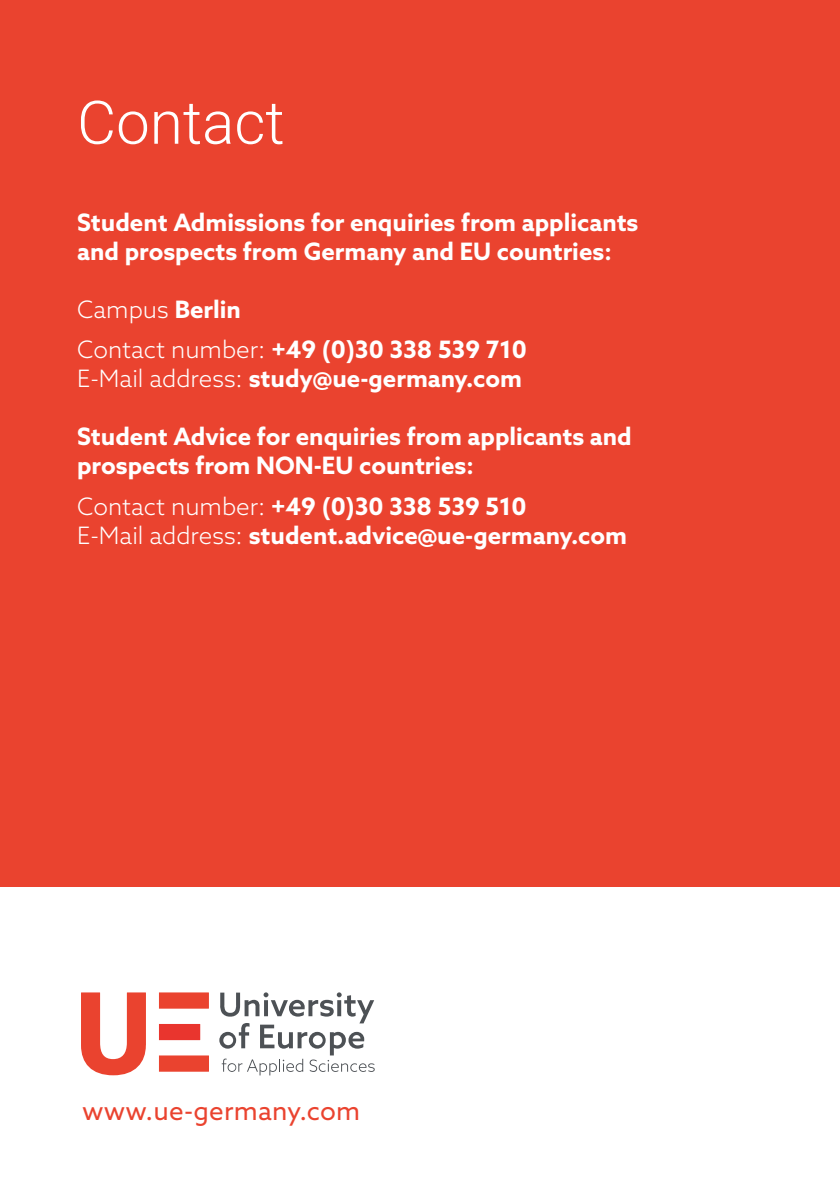
<style>
.page{position:relative;width:840px;height:1191px;background:#fff}
.page>*{position:absolute;margin:0;border:0;box-sizing:border-box;transform-origin:0 0}
.t1{font:300 60px "Heebo";color:#fff}
.t2{font:26px "Azo Sans";letter-spacing:.01em;color:#ea432f}
.t3{font:700 24px/29px "Azo Sans";color:#fff}
.s1{font-weight:300}
</style>
<div class="page">
<div style="left:0;top:0;width:839px;height:886px;background:#ea432f"></div>
<svg style="left:81px;top:992px;width:65px;height:83px"></svg>
<svg style="left:159px;top:1055px;width:50px;height:16px"></svg>
<svg style="left:159px;top:1024px;width:41px;height:16px"></svg>
<svg style="left:159px;top:992px;width:50px;height:16px"></svg>
<svg style="left:219px;top:992px;width:155px;height:83px"></svg>
<h1 class="t1" style="left:77px;top:81px;width:209px">Contact</h1>
<p class="t3" style="left:77px;top:207px;width:562px">Student Admissions for enquiries from applicants and prospects from Germany and EU countries:</p>
<p class="t3" style="left:77px;top:288px;width:451px;line-height:40.6px"><span class="s1">Campus</span> Berlin<br><span class="s1">Contact number:</span> +49 (0)30 338 539 710</p>
<p class="t3" style="left:77px;top:364px;width:446px"><span class="s1">E-Mail address:</span> study@ue-germany.com</p>
<p class="t3" style="left:77px;top:422px;width:556px">Student Advice for enquiries from applicants and prospects from NON-EU countries:</p>
<p class="t3" style="left:77px;top:491px;width:551px"><span class="s1">Contact number:</span> +49 (0)30 338 539 510<br><span class="s1">E-Mail address:</span> student.advice@ue-germany.com</p>
<p class="t2" style="left:82px;top:1094px;width:280px">www.ue-germany.com</p>
</div>
